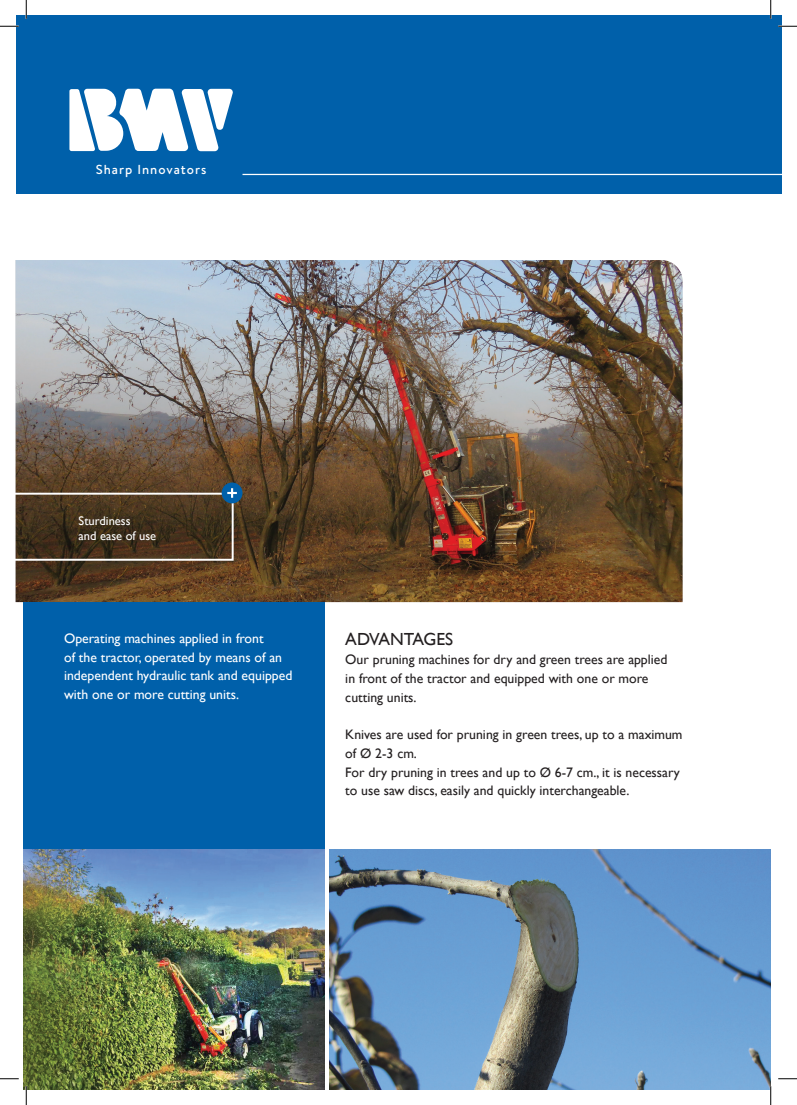
<style>
.page{position:relative;width:797px;height:1105px;background:#fff}
.page>*{position:absolute;margin:0;border:0;box-sizing:border-box;transform-origin:0 0}
.t1{font:17.5px "Gill Sans";color:#231f20}
.t2{font:13.75px/18.8px "Gill Sans";color:#231f20}
.t3{font:13.75px/18.8px "Gill Sans";color:#fff}
.t4{font:500 13.12px "Brandon Text";letter-spacing:.075em;color:#fff}
.t5{font:12.5px "Gill Sans";color:#fff}
</style>
<div class="page">
<div style="left:16px;top:16px;width:765px;height:178px;background:#0060aa"></div>
<svg style="left:69px;top:89px;width:164px;height:62px"></svg>
<hr style="left:242px;top:174px;width:539px;height:1px;background:#fff">
<img style="left:16px;top:260px;width:666px;height:342px">
<div style="left:23px;top:602px;width:301px;height:247px;background:#0060aa"></div>
<div style="left:222px;top:482px;width:20px;height:21px;background:#0060aa;border-radius:50%"></div>
<svg style="left:16px;top:488px;width:221px;height:73px;background:#4f3f2c"></svg>
<img style="left:23px;top:849px;width:301px;height:240px">
<img style="left:330px;top:849px;width:440px;height:240px">
<svg style="left:0;top:25px;width:19px;height:2px"></svg>
<svg style="left:778px;top:25px;width:19px;height:2px"></svg>
<svg style="left:0;top:1078px;width:19px;height:1px"></svg>
<svg style="left:778px;top:1078px;width:19px;height:1px"></svg>
<svg style="left:25px;top:0;width:2px;height:19px"></svg>
<svg style="left:25px;top:1086px;width:2px;height:19px"></svg>
<svg style="left:770px;top:0;width:1px;height:19px"></svg>
<svg style="left:770px;top:1086px;width:1px;height:19px"></svg>
<p class="t4" style="left:96px;top:160px;width:112px">Sharp Innovators</p>
<p class="t5" style="left:79px;top:513px;width:53px">Sturdiness</p>
<p class="t5" style="left:79px;top:528px;width:79px">and ease of use</p>
<p class="t3" style="left:64px;top:629px;width:201px">Operating machines applied in front</p>
<p class="t3" style="left:64px;top:647px;width:230px">of the tractor, operated by means of an independent hydraulic tank and equipped with one or more cutting units.</p>
<p class="t1" style="left:345px;top:629px;width:109px">ADVANTAGES</p>
<p class="t2" style="left:345px;top:650px;width:323px">Our pruning machines for dry and green trees are applied</p>
<p class="t2" style="left:345px;top:669px;width:305px">in front of the tractor and equipped with one or more cutting units.</p>
<p class="t2" style="left:345px;top:725px;width:339px">Knives are used for pruning in green trees, up to a maximum of Ø 2-3 cm.</p>
<p class="t2" style="left:345px;top:762px;width:336px">For dry pruning in trees and up to Ø 6-7 cm., it is necessary to use saw discs, easily and quickly interchangeable.</p>
</div>
